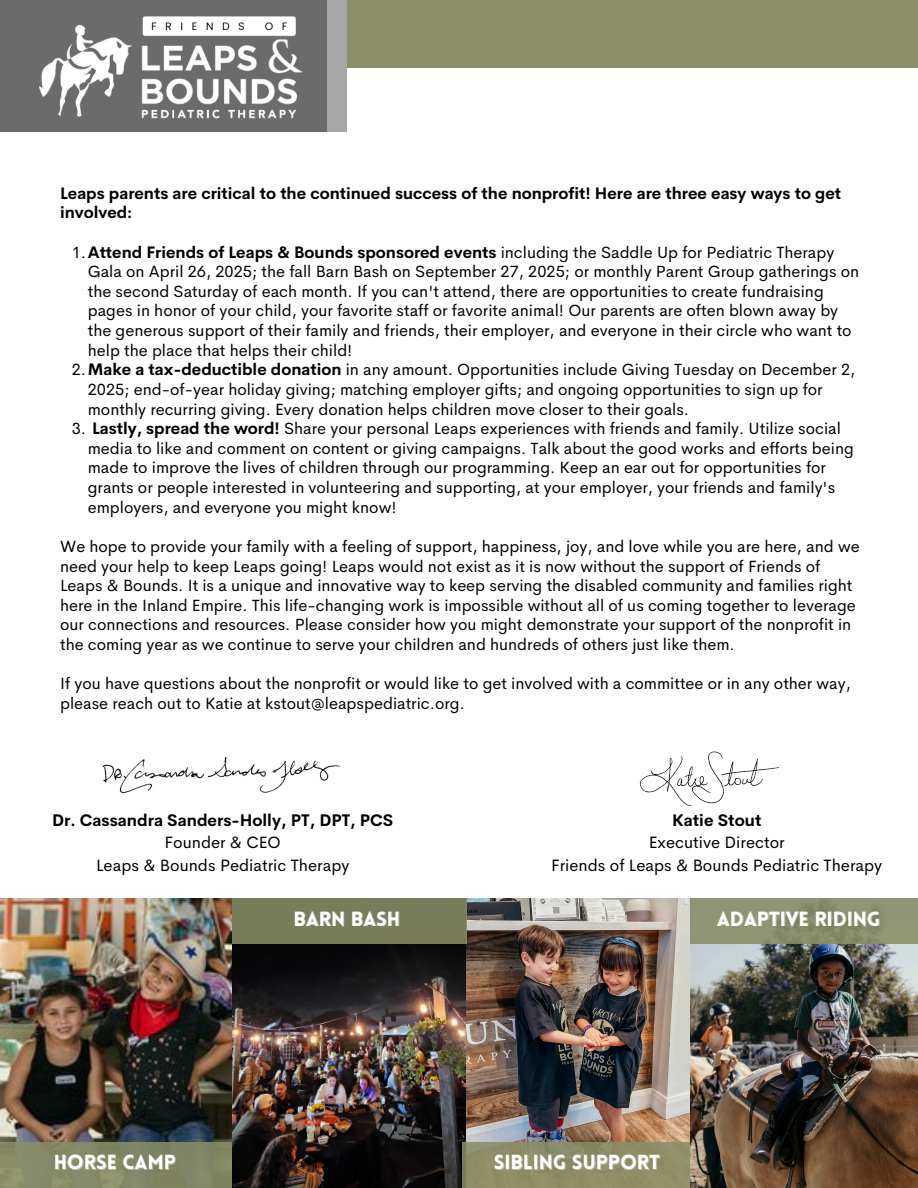
<style>
.page{position:relative;width:918px;height:1188px;background:#fff}
.page>*{position:absolute;margin:0;border:0;box-sizing:border-box;transform-origin:0 0}
.t1{font:900 19.95px "Lovelo";color:#fff}
.t2{font:16.5px/22.5px "Cerebri Sans";color:#000;text-align:center}
.t3{font:16.35px/19.6px "Cerebri Sans";color:#000}
.t4{font:700 16.35px/19.6px "Cerebri Sans";color:#000}
.s1{font-weight:700}
</style>
<div class="page">
<div style="left:347px;top:0;width:571px;height:68px;background:#898e67"></div>
<div style="left:0;top:0;width:337px;height:132px;background:#6b6b6b"></div>
<div style="left:328px;top:0;width:19px;height:132px;background:#a6a6a6"></div>
<img style="left:232px;top:898px;width:458px;height:290px">
<img style="left:0;top:898px;width:232px;height:244px">
<img style="left:690px;top:944px;width:228px;height:244px">
<div style="left:0;top:1142px;width:232px;height:46px;background:#898e67"></div>
<div style="left:232px;top:898px;width:234px;height:46px;background:#787d5b"></div>
<div style="left:462px;top:1142px;width:228px;height:46px;background:#898e67"></div>
<svg style="left:690px;top:898px;width:228px;height:46px;background:#8b916f"></svg>
<img style="left:102px;top:756px;width:238px;height:37px">
<img style="left:639px;top:751px;width:139px;height:55px">
<img style="left:39px;top:16px;width:264px;height:103px">
<p class="t4" style="left:60px;top:183px;width:783px">Leaps parents are critical to the continued success of the nonprofit! Here are three easy ways to get involved:</p>
<p class="t3" style="left:88px;top:242px;width:773px;text-indent:-16px">1.<span class="s1">Attend Friends of Leaps &amp; Bounds sponsored events</span> including the Saddle Up for Pediatric Therapy Gala on April 26, 2025; the fall Barn Bash on September 27, 2025; or monthly Parent Group gatherings on the second Saturday of each month. If you can't attend, there are opportunities to create fundraising pages in honor of your child, your favorite staff or favorite animal! Our parents are often blown away by the generous support of their family and friends, their employer, and everyone in their circle who want to help the place that helps their child!</p>
<p class="t3" style="left:88px;top:360px;width:769px;text-indent:-16px">2.<span class="s1">Make a tax-deductible donation</span> in any amount. Opportunities include Giving Tuesday on December 2,<br>2025; end-of-year holiday giving; matching employer gifts; and ongoing opportunities to sign up for monthly recurring giving. Every donation helps children move closer to their goals.</p>
<h4 class="t3" style="left:88px;top:419px;width:768px;text-indent:-16px">3. <span class="s1">Lastly, spread the word!</span> Share your personal Leaps experiences with friends and family. Utilize social media to like and comment on content or giving campaigns. Talk about the good works and efforts being made to improve the lives of children through our programming. Keep an ear out for opportunities for grants or people interested in volunteering and supporting, at your employer, your friends and family's employers, and everyone you might know!</h4>
<h4 class="t3" style="left:60px;top:536px;width:801px">We hope to provide your family with a feeling of support, happiness, joy, and love while you are here, and we need your help to keep Leaps going! Leaps would not exist as it is now without the support of Friends of Leaps &amp; Bounds. It is a unique and innovative way to keep serving the disabled community and families right here in the Inland Empire. This life-changing work is impossible without all of us coming together to leverage our connections and resources. Please consider how you might demonstrate your support of the nonprofit in the coming year as we continue to serve your children and hundreds of others just like them.</h4>
<p class="t3" style="left:60px;top:674px;width:792px">If you have questions about the nonprofit or would like to get involved with a committee or in any other way, please reach out to Katie at kstout@leapspediatric.org.</p>
<h1 class="t2" style="left:52px;top:809px;width:343px"><span class="s1">Dr. Cassandra Sanders-Holly, PT, DPT, PCS<br></span>Founder &amp; CEO<br>Leaps &amp; Bounds Pediatric Therapy</h1>
<p class="t2" style="left:551px;top:809px;width:332px"><span class="s1">Katie Stout<br></span>Executive Director<br>Friends of Leaps &amp; Bounds Pediatric Therapy</p>
<h4 class="t1" style="left:54px;top:1154px;width:124px">HORSE CAMP</h4>
<p class="t1" style="left:293px;top:911px;width:108px">BARN BASH</p>
<p class="t1" style="left:717px;top:911px;width:165px">ADAPTIVE RIDING</p>
<h4 class="t1" style="left:494px;top:1154px;width:168px">SIBLING SUPPORT</h4>
</div>
